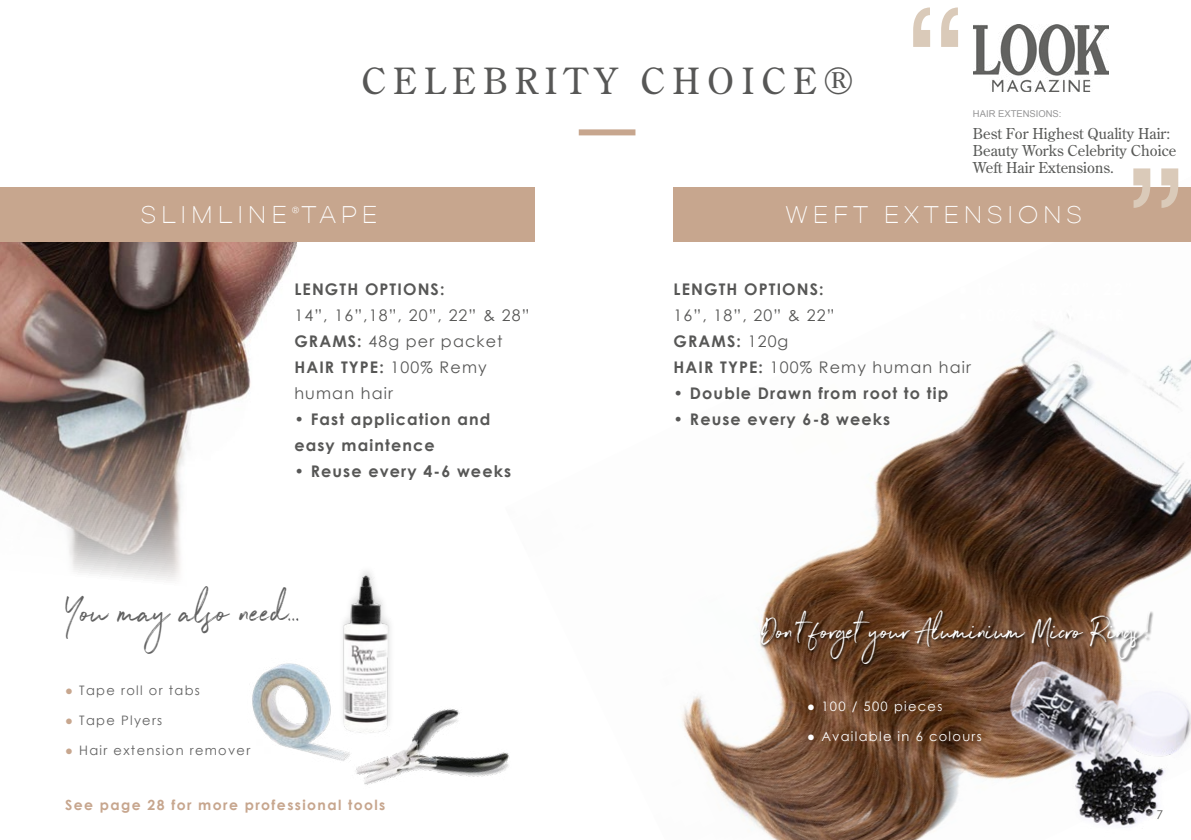
<style>
.page{position:relative;width:1191px;height:840px;background:#fff}
.page>*{position:absolute;margin:0;border:0;box-sizing:border-box;transform-origin:0 0}
.t1{font:152.6px "Helvetica Neue";color:#dacab9}
.t2{font:42px "Northwell";color:#616161}
.t3{font:36px "Century Old Style Std";letter-spacing:.2em;color:#575756}
.t4{font:33.2px "Northwell";color:#fff}
.t5{font:24px "Dual 300";letter-spacing:.2em;color:#fff}
.t6{font:700 16px/26px "Century Gothic";letter-spacing:.07em;color:#575756}
.t7{font:16px/26px "Century Gothic";letter-spacing:.07em;color:#575756}
.t8{font:15px/17px "Century Old Style Std";color:#595a58}
.t9{font:700 14px "Century Gothic";letter-spacing:.1em;color:#c7a68e}
.t10{font:13px "Century Gothic";letter-spacing:.1em;color:#616161}
.t11{font:13px "Century Gothic";letter-spacing:.1em;color:#fff}
.t12{font:12px "Century Gothic";color:#575756}
.t13{font:9.4px "Arial";color:#969697}
.s1{font-weight:700}
.s2{color:#404345}
.s3{color:#c7a68e}
</style>
<div class="page">
<img style="left:534px;top:187px;width:657px;height:652px">
<svg style="left:0;top:242px;width:297px;height:339px"></svg>
<div style="left:0;top:187px;width:534px;height:55px;background:#c7a68e"></div>
<div style="left:673px;top:187px;width:518px;height:55px;background:#c7a68e"></div>
<img style="left:973px;top:24px;width:135px;height:67px">
<img style="left:252px;top:663px;width:96px;height:98px">
<img style="left:295px;top:562px;width:95px;height:180px">
<img style="left:348px;top:704px;width:162px;height:81px">
<img style="left:935px;top:643px;width:256px;height:196px">
<div style="left:760px;top:609px;width:394px;height:58px;background:#000;opacity:.75"></div>
<div style="left:579px;top:129px;width:56px;height:6px;background:#c7a68e"></div>
<h3 class="t3" style="left:361px;top:58px;width:493px">CELEBRITY CHOICE®</h3>
<h1 class="t1" style="left:903px;top:-48px;width:67px">“</h1>
<h3 class="t5" style="left:141px;top:200px;width:238px">SLIMLINE <sup>®</sup>TAPE</h3>
<p class="t6" style="left:294px;top:275px;width:152px">LENGTH OPTIONS:</p>
<p class="t7" style="left:294px;top:301px;width:237px">14”, 16”,18”, 20”, 22” &amp; 28”<br><span class="s1">GRAMS:</span> 48g per packet<br><span class="s1">HAIR TYPE:</span> 100% Remy human hair</p>
<p class="t6" style="left:294px;top:405px;width:197px">• Fast application and easy maintence</p>
<p class="t6" style="left:294px;top:457px;width:218px">• Reuse every 4-6 weeks</p>
<h2 class="t2" style="left:65px;top:582px;width:237px">You may also need.<span class="s2">.</span></h2>
<p class="t10" style="left:65px;top:680px;width:136px"><span class="s3">●</span> Tape roll or tabs</p>
<p class="t10" style="left:65px;top:710px;width:99px"><span class="s3">●</span> Tape Plyers</p>
<p class="t10" style="left:65px;top:740px;width:187px"><span class="s3">●</span> Hair extension remover</p>
<p class="t9" style="left:65px;top:793px;width:322px">See page 28 for more professional tools</p>
<p class="t13" style="left:973px;top:108px;width:90px">HAIR EXTENSIONS:</p>
<p class="t8" style="left:973px;top:125px;width:205px">Best For Highest Quality Hair:<br>Beauty Works Celebrity Choice<br>Weft Hair Extensions.</p>
<h1 class="t1" style="left:1188px;top:263px;width:67px;rotate:-180deg">“</h1>
<h3 class="t5" style="left:785px;top:200px;width:298px">WEFT EXTENSIONS</h3>
<p class="t6" style="left:673px;top:275px;width:152px">LENGTH OPTIONS:</p>
<p class="t7" style="left:673px;top:301px;width:299px">16”, 18”, 20” &amp; 22”<br><span class="s1">GRAMS:</span> 120g<br><span class="s1">HAIR TYPE:</span> 100% Remy human hair</p>
<p class="t6" style="left:673px;top:379px;width:276px">• Double Drawn from root to tip</p>
<p class="t6" style="left:673px;top:405px;width:218px">• Reuse every 6-8 weeks</p>
<h3 class="t4" style="left:760px;top:607px;width:392px">Don’t forget your Aluminium Micro Rings!</h3>
<p class="t11" style="left:807px;top:696px;width:137px">● 100 / 500 pieces</p>
<p class="t11" style="left:807px;top:726px;width:176px">● Available in 6 colours</p>
<p class="t12" style="left:1156px;top:806px;width:8px">7</p>
</div>
